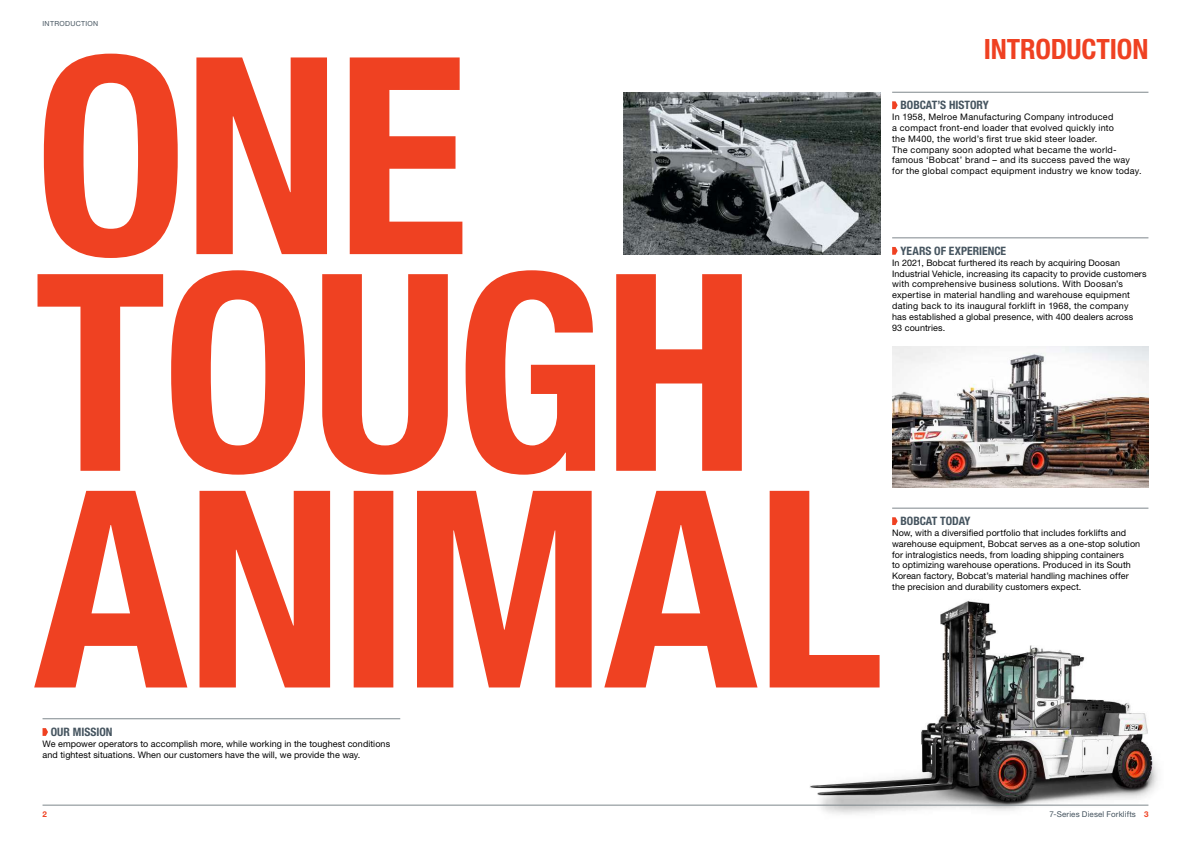
<style>
.page{position:relative;width:1191px;height:842px;background:#fff}
.page>*{position:absolute;margin:0;border:0;box-sizing:border-box;transform-origin:0 0}
.t1{font:700 condensed 28px "Helvetica Neue LT Pro";color:#ef4122}
.t2{font:700 condensed 11.6px "Helvetica Neue LT Pro";letter-spacing:-.005em;color:#45545f}
.t3{font:9px/10.8px "Helvetica Neue LT Pro";letter-spacing:.015em;color:#000}
.t4{font:8px "Helvetica Neue LT Pro";letter-spacing:.015em;color:#45545f}
.t5{font:700 8px "Helvetica Neue LT Pro";color:#ef4122}
.t6{font:7px "Helvetica Neue LT Pro";letter-spacing:.045em;color:#45545f}
.s1{font-weight:700;color:#ef4122}
</style>
<div class="page">
<svg style="left:34px;top:491px;width:776px;height:196px;fill:#ef4122"></svg>
<svg style="left:37px;top:270px;width:705px;height:205px;fill:#ef4122"></svg>
<svg style="left:44px;top:54px;width:418px;height:204px;fill:#ef4122"></svg>
<img style="left:624px;top:92px;width:256px;height:162px">
<img style="left:892px;top:346px;width:256px;height:141px">
<img style="left:790px;top:542px;width:368px;height:272px">
<hr style="left:892px;top:508px;width:256px;height:1px;background:#7e878c">
<svg style="left:892px;top:517px;width:5px;height:8px"></svg>
<hr style="left:43px;top:719px;width:357px;height:1px;background:#7e878c">
<svg style="left:43px;top:728px;width:5px;height:8px"></svg>
<hr style="left:892px;top:92px;width:256px;height:1px;background:#7e878c">
<svg style="left:892px;top:101px;width:5px;height:8px"></svg>
<hr style="left:892px;top:238px;width:256px;height:1px;background:#7e878c">
<svg style="left:892px;top:247px;width:5px;height:8px"></svg>
<hr style="left:43px;top:805px;width:1105px;height:1px;background:#7e878c">
<p class="t6" style="left:43px;top:19px;width:57px">INTRODUCTION</p>
<p class="t2" style="left:51px;top:725px;width:37px">OUR MISSIO</p>
<p class="t2" style="left:106px;top:725px;width:8px">N</p>
<p class="t3" style="left:43px;top:738px;width:349px">We empower operators to accomplish more, while working in the toughest conditions and tightest situations. When our customers have the will, we provide the way.</p>
<h1 class="t1" style="left:983px;top:32px;width:166px">INTRODUCTION</h1>
<p class="t2" style="left:900px;top:98px;width:62px">BOBCAT’S HISTORY</p>
<p class="t3" style="left:892px;top:111px;width:251px">In 1958, Melroe Manufacturing Company introduced<br>a compact front-end loader that evolved quickly into<br>the M400, the world’s first true skid steer loader.<br>The company soon adopted what became the world&shy;famous ‘Bobcat’ brand – and its success paved the way for the global compact equipment industry we know today.</p>
<p class="t2" style="left:900px;top:244px;width:8px">YEARS</p>
<p class="t2" style="left:934px;top:244px;width:39px">OF EXPERIE</p>
<p class="t2" style="left:987px;top:244px;width:19px">NCE</p>
<p class="t3" style="left:892px;top:257px;width:256px">In 2021, Bobcat furthered its reach by acquiring Doosan Industrial Vehicle, increasing its capacity to provide customers with comprehensive business solutions. With Doosan’s expertise in material handling and warehouse equipment dating back to its inaugural forklift in 1968, the company<br>has established a global presence, with 400 dealers across<br>93 countries.</p>
<p class="t2" style="left:900px;top:514px;width:72px">BOBCAT TODAY</p>
<p class="t3" style="left:892px;top:527px;width:250px">Now, with a diversified portfolio that includes forklifts and warehouse equipment, Bobcat serves as a one-stop solution for intralogistics needs, from loading shipping containers<br>to optimizing warehouse operations. Produced in its South Korean factory, Bobcat’s material handling machines offer the precision and durability customers expect.</p>
<p class="t5" style="left:43px;top:809px;width:6px">2</p>
<p class="t4" style="left:1049px;top:810px;width:100px">7-Series Diesel Forklifts <span class="s1">3</span></p>
</div>
